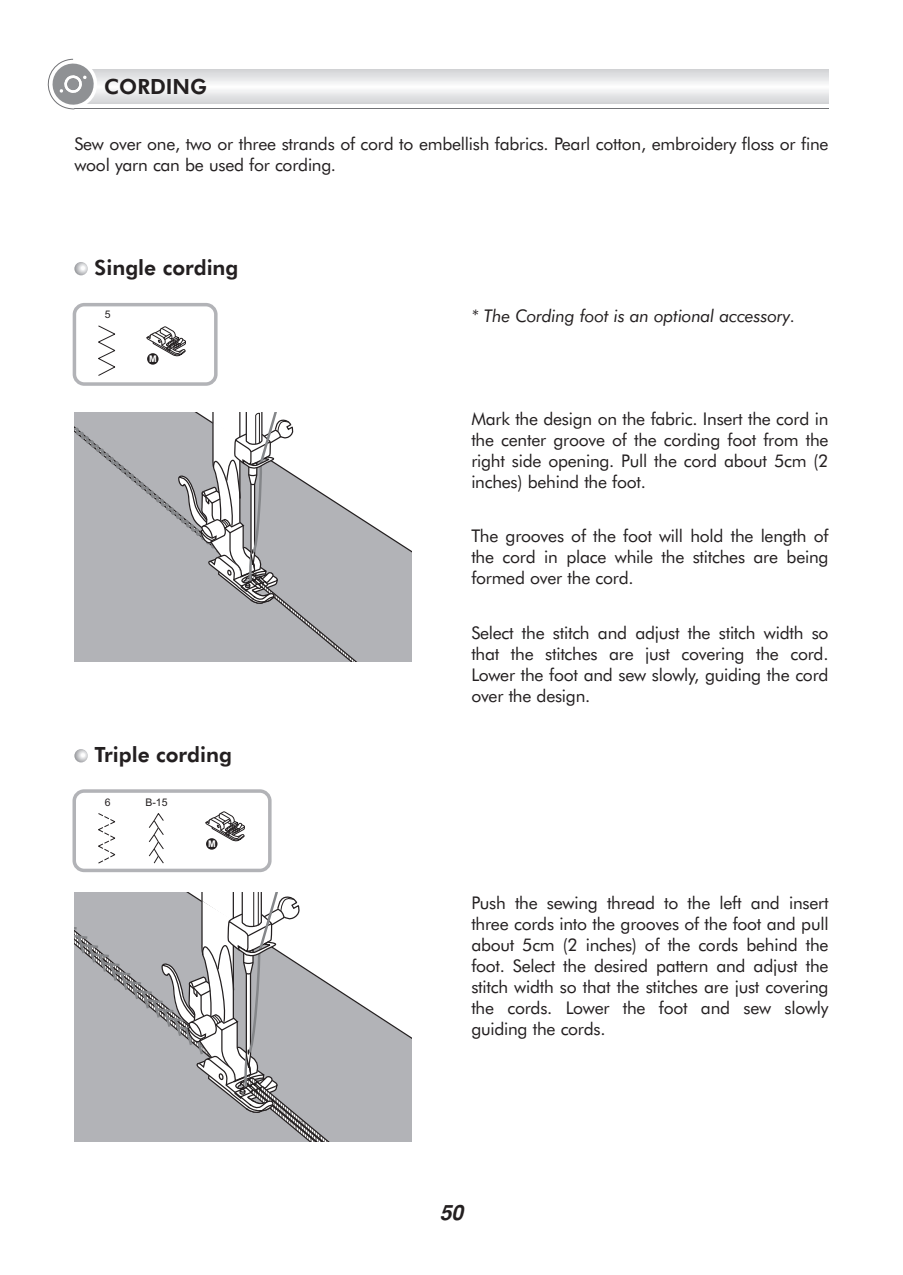
<style>
.page{position:relative;width:903px;height:1275px;background:#fff}
.page>*{position:absolute;margin:0;border:0;box-sizing:border-box;transform-origin:0 0}
.t1{font:800 21px "Futura BT";color:#231f20}
.t2{font:17.5px/21px "Futura BT";letter-spacing:-.015em;color:#231f20;text-align:justify}
.t3{font:italic 17.5px "Futura BT";letter-spacing:-.015em;color:#231f20}
.t4{font:10.5px "Arial";color:#231f20}
.t5{font:700 9.1px "Arial";color:#fff}
</style>
<div class="page">
<div style="left:73px;top:303px;width:145px;height:83px;border:4px solid #b2b3b7;border-radius:10px"></div>
<svg style="left:145px;top:303px;width:41px;height:62px"></svg>
<div style="left:147px;top:353px;width:12px;height:12px;background:#231f20;border-radius:50%"></div>
<div style="left:72px;top:789px;width:200px;height:83px;border:4px solid #b2b3b7;border-radius:10px"></div>
<svg style="left:204px;top:789px;width:41px;height:60px"></svg>
<div style="left:206px;top:838px;width:11px;height:12px;background:#231f20;border-radius:50%"></div>
<svg style="left:98px;top:325px;width:18px;height:51px"></svg>
<svg style="left:98px;top:813px;width:18px;height:51px"></svg>
<svg style="left:148px;top:813px;width:16px;height:51px"></svg>
<svg style="left:103px;top:69px;width:725px;height:35px"></svg>
<hr style="left:74px;top:108px;width:754px;height:1px;background:#717275">
<svg style="left:47px;top:58px;width:56px;height:52px"></svg>
<svg style="left:74px;top:262px;width:14px;height:13px"></svg>
<svg style="left:74px;top:749px;width:14px;height:13px"></svg>
<svg style="left:74px;top:413px;width:338px;height:249px"></svg>
<svg style="left:74px;top:892px;width:338px;height:249px"></svg>
<p class="t1" style="left:104px;top:78px;width:104px">CORDING</p>
<p class="t2" style="left:74px;top:135px;width:756px">Sew over one, two or three strands of cord to embellish fabrics. Pearl cotton, embroidery floss or fine wool yarn can be used for cording.</p>
<p class="t1" style="left:95px;top:259px;width:145px">Single cording</p>
<p class="t4" style="left:105px;top:308px;width:7px">5</p>
<p class="t5" style="left:149px;top:354px;width:9px">M</p>
<p class="t1" style="left:95px;top:746px;width:139px">Triple cording</p>
<p class="t4" style="left:105px;top:796px;width:7px">6</p>
<p class="t4" style="left:145px;top:796px;width:24px">B-15</p>
<p class="t5" style="left:208px;top:839px;width:9px">M</p>
<p class="t3" style="left:471px;top:308px;width:325px">* The Cording foot is an optional accessory.</p>
<p class="t2" style="left:471px;top:409px;width:359px">Mark the design on the fabric. Insert the cord in the center groove of the cording foot from the right side opening. Pull the cord about 5cm (2 inches) behind the foot.</p>
<p class="t2" style="left:471px;top:527px;width:359px">The grooves of the foot will hold the length of the cord in place while the stitches are being formed over the cord.</p>
<p class="t2" style="left:471px;top:623px;width:359px">Select the stitch and adjust the stitch width so that the stitches are just covering the cord.<br>Lower the foot and sew slowly, guiding the cord over the design.</p>
<p class="t2" style="left:471px;top:894px;width:359px">Push the sewing thread to the left and insert three cords into the grooves of the foot and pull about 5cm (2 inches) of the cords behind the foot. Select the desired pattern and adjust the stitch width so that the stitches are just covering the cords. Lower the foot and sew slowly guiding the cords.</p>
</div>
